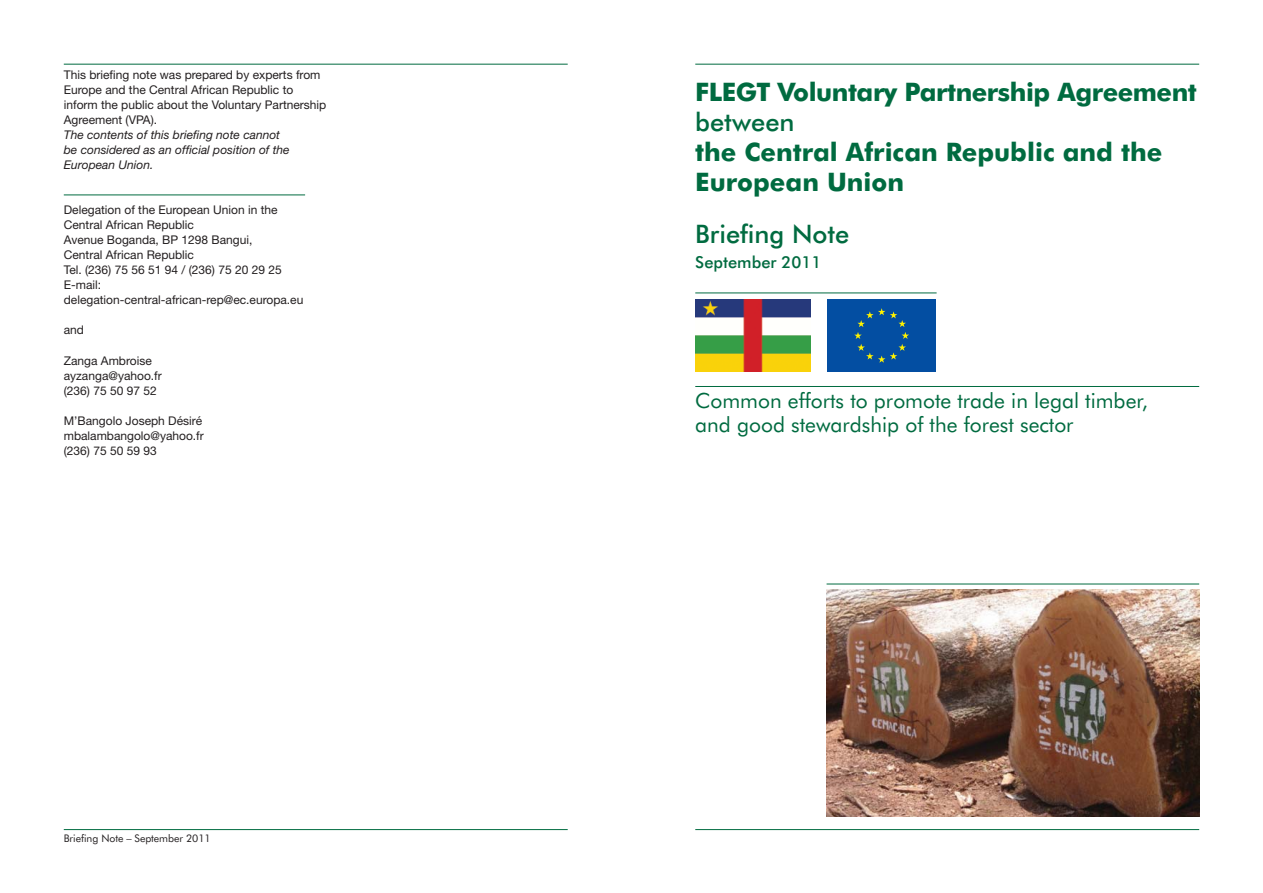
<style>
.page{position:relative;width:1263px;height:893px;background:#fff}
.page>*{position:absolute;margin:0;border:0;box-sizing:border-box;transform-origin:0 0}
.t1{font:700 25.5px/30px "Futura BT";color:#006b40}
.t2{font:700 25.5px "Futura BT";letter-spacing:-.02em;color:#006b40}
.t3{font:500 25.5px "Futura BT";color:#006b40}
.t4{font:21px/24px "Futura BT";color:#006b40}
.t5{font:500 16.5px "Futura BT";color:#006b40}
.t6{font:12px/15px "Helvetica Neue";color:#231f20}
.t7{font:italic 12px/15px "Helvetica Neue";color:#231f20}
.t8{font:10.5px "Futura BT";letter-spacing:-.005em;color:#231f20}
</style>
<div class="page">
<hr style="left:64px;top:64px;width:504px;height:1px;background:#006b40">
<hr style="left:64px;top:829px;width:504px;height:1px;background:#006b40">
<hr style="left:64px;top:195px;width:241px;height:1px;background:#006b40">
<hr style="left:695px;top:64px;width:504px;height:1px;background:#006b40">
<hr style="left:826px;top:584px;width:373px;height:1px;background:#006b40">
<img style="left:826px;top:590px;width:373px;height:226px">
<hr style="left:695px;top:829px;width:504px;height:1px;background:#006b40">
<svg style="left:827px;top:299px;width:109px;height:1px"></svg>
<div style="left:827px;top:300px;width:109px;height:72px;background:#034ea2"></div>
<svg style="left:854px;top:308px;width:55px;height:55px"></svg>
<hr style="left:695px;top:293px;width:241px;height:1px;background:#006b40">
<img style="left:695px;top:299px;width:115px;height:73px">
<hr style="left:695px;top:386px;width:504px;height:1px;background:#006b40">
<p class="t6" style="left:64px;top:69px;width:264px">This briefing note was prepared by experts from Europe and the Central African Republic to inform the public about the Voluntary Partnership Agreement (VPA).</p>
<p class="t7" style="left:64px;top:129px;width:227px">The contents of this briefing note cannot be considered as an official position of the<br>European Union.</p>
<p class="t6" style="left:64px;top:204px;width:241px">Delegation of the European Union in the<br>Central African Republic<br>Avenue Boganda, BP 1298 Bangui,<br>Central African Republic<br>Tel. (236) 75 56 51 94 / (236) 75 20 29 25<br>E-mail: delegation-central-african-rep@ec.europa.eu</p>
<p class="t6" style="left:64px;top:324px;width:22px">and</p>
<p class="t6" style="left:64px;top:354px;width:100px">Zanga Ambroise ayzanga@yahoo.fr (236) 75 50 97 52</p>
<p class="t6" style="left:64px;top:414px;width:142px">M’Bangolo Joseph Désiré mbalambangolo@yahoo.fr (236) 75 50 59 93</p>
<p class="t8" style="left:64px;top:833px;width:148px">Briefing Note – September 2011</p>
<h1 class="t2" style="left:695px;top:80px;width:503px">FLEGT Voluntary Partnership Agreement</h1>
<h1 class="t3" style="left:695px;top:108px;width:101px">between</h1>
<h1 class="t1" style="left:695px;top:138px;width:468px">the Central African Republic and the<br>European Union</h1>
<h1 class="t3" style="left:695px;top:219px;width:156px">Briefing Note</h1>
<h3 class="t5" style="left:695px;top:253px;width:128px">September 2011</h3>
<h2 class="t4" style="left:695px;top:390px;width:454px">Common efforts to promote trade in legal timber, and good stewardship of the forest sector</h2>
</div>
